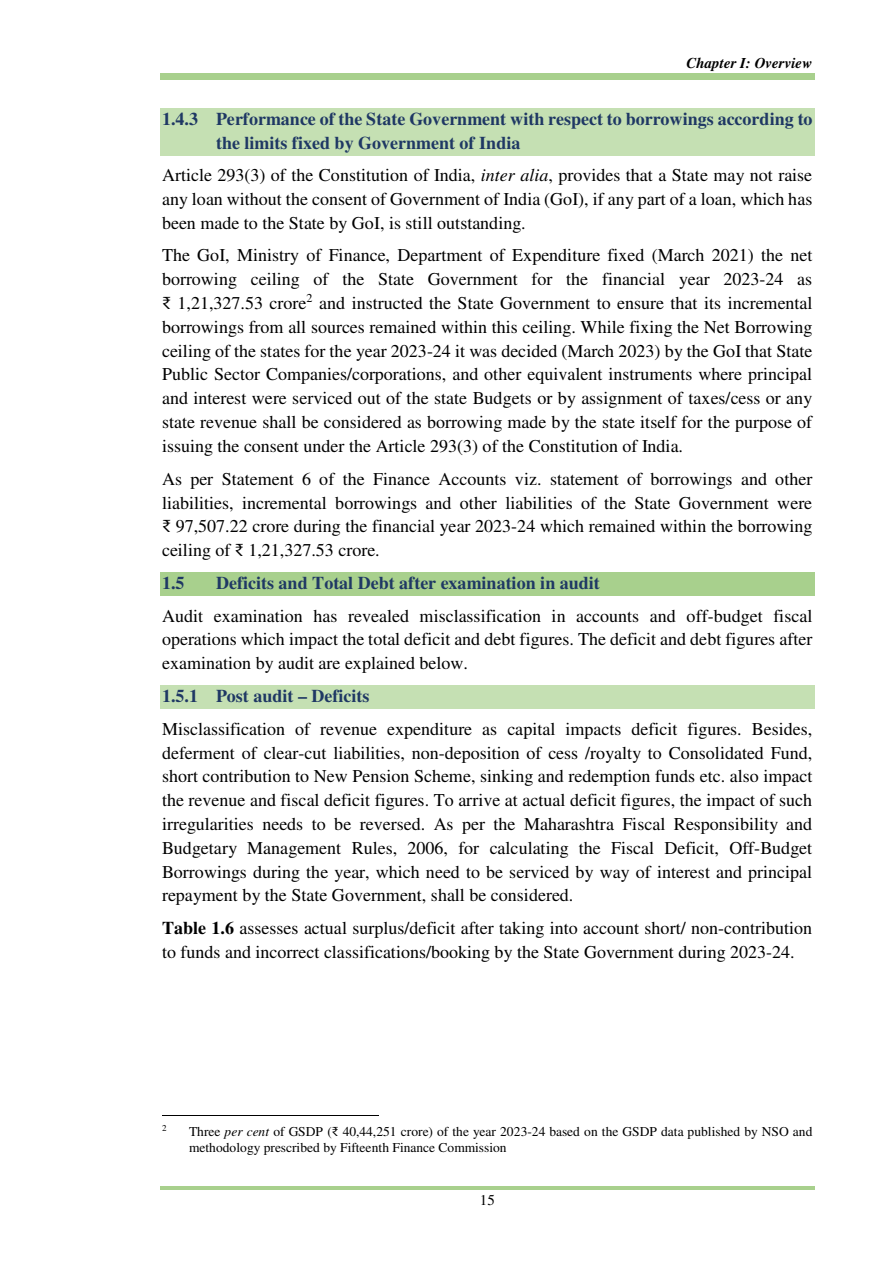
<style>
.page{position:relative;width:893px;height:1263px;background:#fff}
.page>*{position:absolute;margin:0;border:0;box-sizing:border-box;transform-origin:0 0}
.t1{font:18px/23.9px "Times";color:#000;text-align:justify}
.t2{font:700 18px/23.7px "Times";color:#1f3864}
.t3{font:italic 700 15px "Times";color:#000}
.t4{font:15px "Times";color:#000}
.t5{font:13.5px/15.6px "Times";color:#000}
.t6{font:9px "Times";color:#000}
.s1{font-style:italic}
.s2{font-family:"Times New Roman"}
.s3{font-weight:700}
</style>
<div class="page">
<hr style="left:160px;top:78px;width:654px;height:2px;background:#a8d08d">
<hr style="left:160px;top:73px;width:654px;height:4px;background:#a8d08d">
<hr style="left:160px;top:1187px;width:654px;height:3px;background:#a8d08d">
<div style="left:160px;top:108px;width:654px;height:24px;background:#c5e0b3"></div>
<div style="left:160px;top:132px;width:654px;height:24px;background:#c5e0b3"></div>
<div style="left:160px;top:572px;width:654px;height:24px;background:#a8d08d"></div>
<div style="left:160px;top:686px;width:654px;height:23px;background:#c5e0b3"></div>
<hr style="left:162px;top:1115px;width:216px;height:1px;background:#000">
<p class="t3" style="left:686px;top:58px;width:127px">Chapter I: Overview</p>
<p class="t2" style="left:216px;top:108px;width:598px;text-indent:-54px">1.4.3 Performance of the State Government with respect to borrowings according to the limits fixed by Government of India</p>
<p class="t1" style="left:162px;top:165px;width:651px">Article 293(3) of the Constitution of India, <span class="s1">inter alia</span>, provides that a State may not raise any loan without the consent of Government of India (GoI), if any part of a loan, which has been made to the State by GoI, is still outstanding.</p>
<p class="t1" style="left:162px;top:245px;width:652px">The GoI, Ministry of Finance, Department of Expenditure fixed (March 2021) the net borrowing ceiling of the State Government for the financial year 2023-24 as <span class="s2">₹</span> 1,21,327.53 crore<sup>2</sup> and instructed the State Government to ensure that its incremental borrowings from all sources remained within this ceiling. While fixing the Net Borrowing ceiling of the states for the year 2023-24 it was decided (March 2023) by the GoI that State Public Sector Companies/corporations, and other equivalent instruments where principal and interest were serviced out of the state Budgets or by assignment of taxes/cess or any state revenue shall be considered as borrowing made by the state itself for the purpose of issuing the consent under the Article 293(3) of the Constitution of India.</p>
<p class="t1" style="left:162px;top:468px;width:652px">As per Statement 6 of the Finance Accounts viz. statement of borrowings and other liabilities, incremental borrowings and other liabilities of the State Government were <span class="s2">₹</span> 97,507.22 crore during the financial year 2023-24 which remained within the borrowing ceiling of <span class="s2">₹</span> 1,21,327.53 crore.</p>
<p class="t2" style="left:162px;top:572px;width:24px">1.5</p>
<p class="t2" style="left:216px;top:572px;width:385px">Deficits and Total Debt after examination in audit</p>
<p class="t1" style="left:162px;top:606px;width:652px">Audit examination has revealed misclassification in accounts and off-budget fiscal operations which impact the total deficit and debt figures. The deficit and debt figures after examination by audit are explained below.</p>
<p class="t2" style="left:162px;top:686px;width:209px">1.5.1 Post audit – Deficits</p>
<p class="t1" style="left:162px;top:719px;width:651px">Misclassification of revenue expenditure as capital impacts deficit figures. Besides, deferment of clear-cut liabilities, non-deposition of cess /royalty to Consolidated Fund, short contribution to New Pension Scheme, sinking and redemption funds etc. also impact the revenue and fiscal deficit figures. To arrive at actual deficit figures, the impact of such irregularities needs to be reversed. As per the Maharashtra Fiscal Responsibility and Budgetary Management Rules, 2006, for calculating the Fiscal Deficit, Off-Budget Borrowings during the year, which need to be serviced by way of interest and principal repayment by the State Government, shall be considered.</p>
<p class="t1" style="left:162px;top:918px;width:651px"><span class="s3">Table 1.6</span> assesses actual surplus/deficit after taking into account short/ non-contribution to funds and incorrect classifications/booking by the State Government during 2023-24.</p>
<p class="t6" style="left:162px;top:1125px;width:6px">2</p>
<p class="t5" style="left:189px;top:1125px;width:625px">Three <span class="s1">per cent</span> of GSDP (<span class="s2">₹</span> 40,44,251 crore) of the year 2023-24 based on the GSDP data published by NSO and methodology prescribed by Fifteenth Finance Commission</p>
<p class="t4" style="left:480px;top:1195px;width:17px">15</p>
</div>
